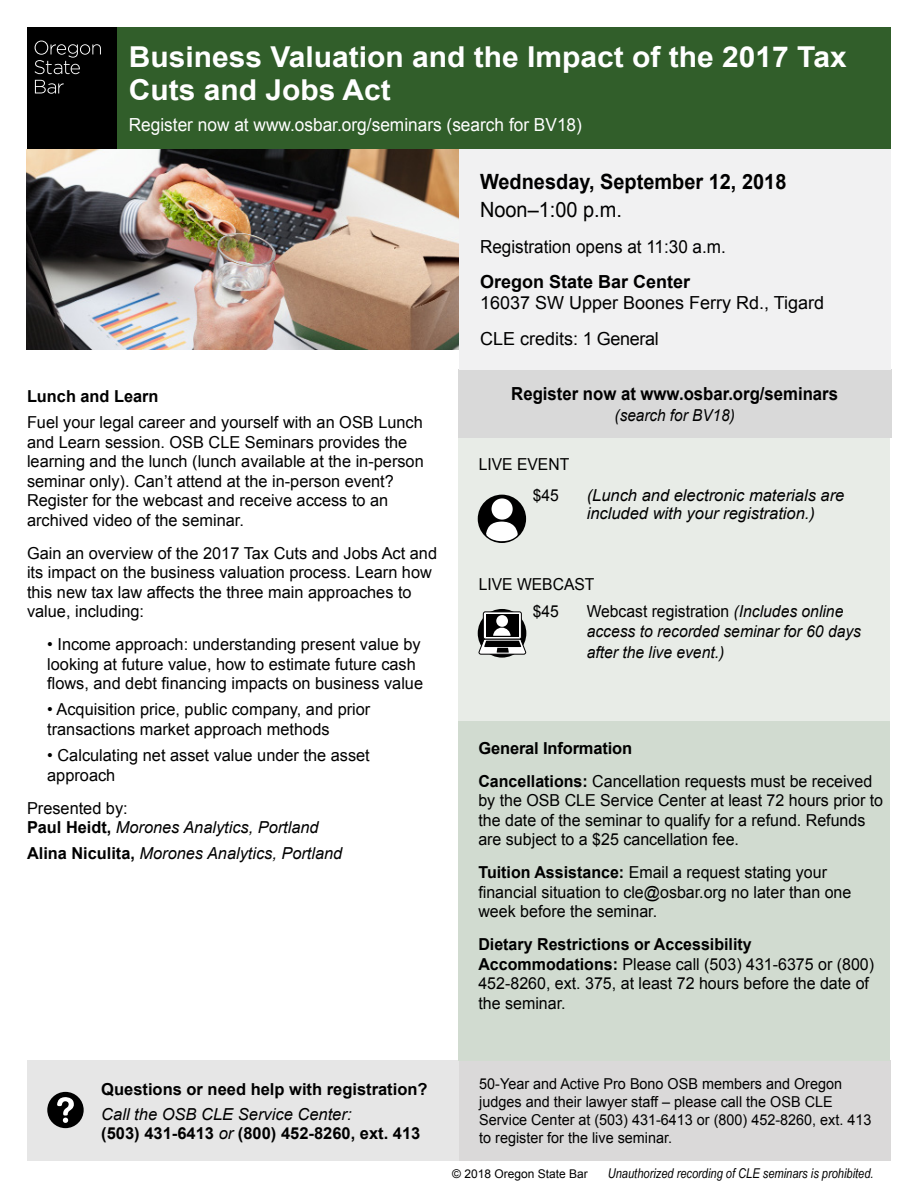
<style>
.page{position:relative;width:918px;height:1188px;background:#fff}
.page>*{position:absolute;margin:0;border:0;box-sizing:border-box;transform-origin:0 0}
.t1{font:700 28.8px/33px "Arial";color:#fff;scale:1.04 1}
.t2{font:700 21px "Arial";color:#000;scale:.95 1}
.t3{font:21px "Arial";color:#000;scale:.95 1}
.t4{font:18px/21.6px "Arial";color:#000}
.t5{font:18px "Arial";color:#fff;scale:.96 1}
.t6{font:700 18px "Arial";color:#000;scale:.93 1}
.t7{font:18px "Arial";color:#000;scale:.95 1}
.Upcoming_Seminar{font:16.5px/19.5px "Arial";color:#000}
.General_Information{font:16.5px/19.5px "Arial";color:#000}
.Upcoming_Seminar-2{font:italic 16.5px/18px "Arial";color:#000}
.Seminar_description{font:700 16.5px/19.5px "Arial";color:#000}
.Upcoming_Seminar-3{font:16.5px "Arial";color:#000;scale:.95 1}
.Upcoming_Seminar-4{font:italic 16.5px/21px "Arial";color:#000;scale:.95 1}
.Upcoming_Seminar-5{font:italic 16.5px "Arial";color:#000;scale:.93 1}
.Upcoming_Seminar-6{font:700 16.5px "Arial";color:#000}
.t8{font:15px/18px "Arial";color:#000;scale:.96 1}
.Names_and_unbulleted{font:italic 13.5px "Arial Narrow";color:#000}
.Names_and_unbulleted-2{font:12px "Arial";color:#000}
.s1{font-weight:700;font-style:normal}
.s2{font-weight:700}
.s3{font-style:italic}
.s4{font-weight:400;font-style:italic}
</style>
<div class="page">
<div style="left:459px;top:1061px;width:432px;height:100px;background:#dad9d9"></div>
<div style="left:458px;top:370px;width:433px;height:68px;background:#d9d9d9"></div>
<div style="left:27px;top:1061px;width:432px;height:100px;background:#e6e6e6"></div>
<div style="left:47px;top:1092px;width:37px;height:36px;background:#000;border-radius:50%"></div>
<svg style="left:57px;top:1097px;width:17px;height:26px"></svg>
<div style="left:115px;top:27px;width:776px;height:122px;background:#315e2a"></div>
<div style="left:27px;top:27px;width:90px;height:122px;background:#000"></div>
<svg style="left:35px;top:41px;width:66px;height:33px"></svg>
<svg style="left:35px;top:80px;width:29px;height:14px"></svg>
<img style="left:26px;top:149px;width:432px;height:201px">
<div style="left:460px;top:149px;width:431px;height:221px;background:#f1f1f2"></div>
<div style="left:458px;top:438px;width:432px;height:283px;background:#e8ece7"></div>
<div style="left:478px;top:495px;width:48px;height:48px;background:#000;border-radius:50%"></div>
<div style="left:492px;top:498px;width:21px;height:22px;background:#fff;border-radius:50%"></div>
<svg style="left:485px;top:522px;width:33px;height:20px"></svg>
<svg style="left:478px;top:609px;width:48px;height:49px"></svg>
<svg style="left:483px;top:612px;width:38px;height:27px"></svg>
<div style="left:483px;top:611px;width:39px;height:29px;border:1px solid #000;border-radius:2px"></div>
<div style="left:486px;top:614px;width:32px;height:23px;background:#000"></div>
<div style="left:496px;top:615px;width:12px;height:12px;background:#fff;border-radius:50%"></div>
<svg style="left:478px;top:628px;width:49px;height:27px"></svg>
<div style="left:458px;top:721px;width:432px;height:340px;background:#d1dbd0"></div>
<p class="t1" style="left:129px;top:41px;width:692px">Business Valuation and the Impact of the 2017 Tax<br>Cuts and Jobs Act</p>
<p class="t5" style="left:129px;top:113px;width:474px">Register now at www.osbar.org/seminars (search for BV18)</p>
<p class="Upcoming_Seminar-6" style="left:27px;top:385px;width:133px">Lunch and Learn</p>
<p class="Upcoming_Seminar" style="left:27px;top:413px;width:398px">Fuel your legal career and yourself with an OSB Lunch and Learn session. OSB CLE Seminars provides the learning and the lunch (lunch available at the in-person seminar only). Can’t attend at the in-person event?<br>Register for the webcast and receive access to an archived video of the seminar.</p>
<p class="Upcoming_Seminar" style="left:27px;top:543px;width:412px">Gain an overview of the 2017 Tax Cuts and Jobs Act and its impact on the business valuation process. Learn how this new tax law affects the three main approaches to value, including:</p>
<p class="Upcoming_Seminar" style="left:47px;top:635px;width:377px">• Income approach: understanding present value by looking at future value, how to estimate future cash flows, and debt financing impacts on business value</p>
<p class="Upcoming_Seminar" style="left:47px;top:700px;width:325px">• Acquisition price, public company, and prior transactions market approach methods</p>
<p class="Upcoming_Seminar" style="left:47px;top:746px;width:324px">• Calculating net asset value under the asset approach</p>
<p class="Upcoming_Seminar" style="left:27px;top:798px;width:102px">Presented by:</p>
<p class="Upcoming_Seminar-2" style="left:27px;top:819px;width:293px"><span class="s1">Paul Heidt,</span> Morones Analytics, Portland</p>
<p class="Upcoming_Seminar-2" style="left:27px;top:845px;width:317px"><span class="s1">Alina Niculita,</span> Morones Analytics, Portland</p>
<p class="t2" style="left:480px;top:168px;width:324px">Wednesday, September 12, 2018</p>
<p class="t3" style="left:480px;top:196px;width:151px">Noon–1:00 p.m.</p>
<p class="t7" style="left:480px;top:235px;width:260px">Registration opens at 11:30 a.m.</p>
<p class="t4" style="left:480px;top:271px;width:346px"><span class="s2">Oregon State Bar Center<br></span>16037 SW Upper Boones Ferry Rd., Tigard</p>
<p class="t4" style="left:480px;top:328px;width:180px">CLE credits: 1 General</p>
<p class="t6" style="left:511px;top:381px;width:353px">Register now at www.osbar.org/seminars</p>
<p class="Upcoming_Seminar-5" style="left:615px;top:405px;width:131px">(search for BV18)</p>
<p class="Upcoming_Seminar-3" style="left:479px;top:454px;width:97px">LIVE EVENT</p>
<p class="Upcoming_Seminar-3" style="left:533px;top:485px;width:29px">$45</p>
<p class="Upcoming_Seminar-2" style="left:587px;top:487px;width:259px">(Lunch and electronic materials are included with your registration.)</p>
<p class="Upcoming_Seminar-3" style="left:479px;top:573px;width:123px">LIVE WEBCAST</p>
<p class="Upcoming_Seminar-3" style="left:533px;top:601px;width:29px">$45</p>
<p class="Upcoming_Seminar-3" style="left:587px;top:601px;width:272px">Webcast registration <span class="s3">(Includes online</span></p>
<p class="Upcoming_Seminar-4" style="left:587px;top:621px;width:290px">access to recorded seminar for 60 days after the live event.)</p>
<p class="Seminar_description" style="left:478px;top:739px;width:155px">General Information</p>
<p class="General_Information" style="left:478px;top:771px;width:406px"><span class="s2">Cancellations:</span> Cancellation requests must be received by the OSB CLE Service Center at least 72 hours prior to the date of the seminar to qualify for a refund. Refunds are subject to a $25 cancellation fee.</p>
<p class="General_Information" style="left:478px;top:863px;width:374px"><span class="s2">Tuition Assistance:</span> Email a request stating your financial situation to cle@osbar.org no later than one week before the seminar.</p>
<p class="General_Information" style="left:478px;top:935px;width:397px"><span class="s2">Dietary Restrictions or Accessibility Accommodations:</span> Please call (503) 431-6375 or (800)<br>452-8260, ext. 375, at least 72 hours before the date of the seminar.</p>
<p class="Seminar_description" style="left:101px;top:1080px;width:328px">Questions or need help with registration?</p>
<p class="Seminar_description" style="left:101px;top:1104px;width:321px"><span class="s4">Call the OSB CLE Service Center:<br></span>(503) 431-6413 <span class="s4">or</span> (800) 452-8260, ext. 413</p>
<p class="t8" style="left:479px;top:1075px;width:410px">50-Year and Active Pro Bono OSB members and Oregon judges and their lawyer staff – please call the OSB CLE Service Center at (503) 431-6413 or (800) 452-8260, ext. 413 to register for the live seminar.</p>
<p class="Names_and_unbulleted-2" style="left:452px;top:1166px;width:137px">© 2018 Oregon State Bar</p>
<p class="Names_and_unbulleted" style="left:608px;top:1164px;width:267px">Unauthorized recording of CLE seminars is prohibited.</p>
</div>
